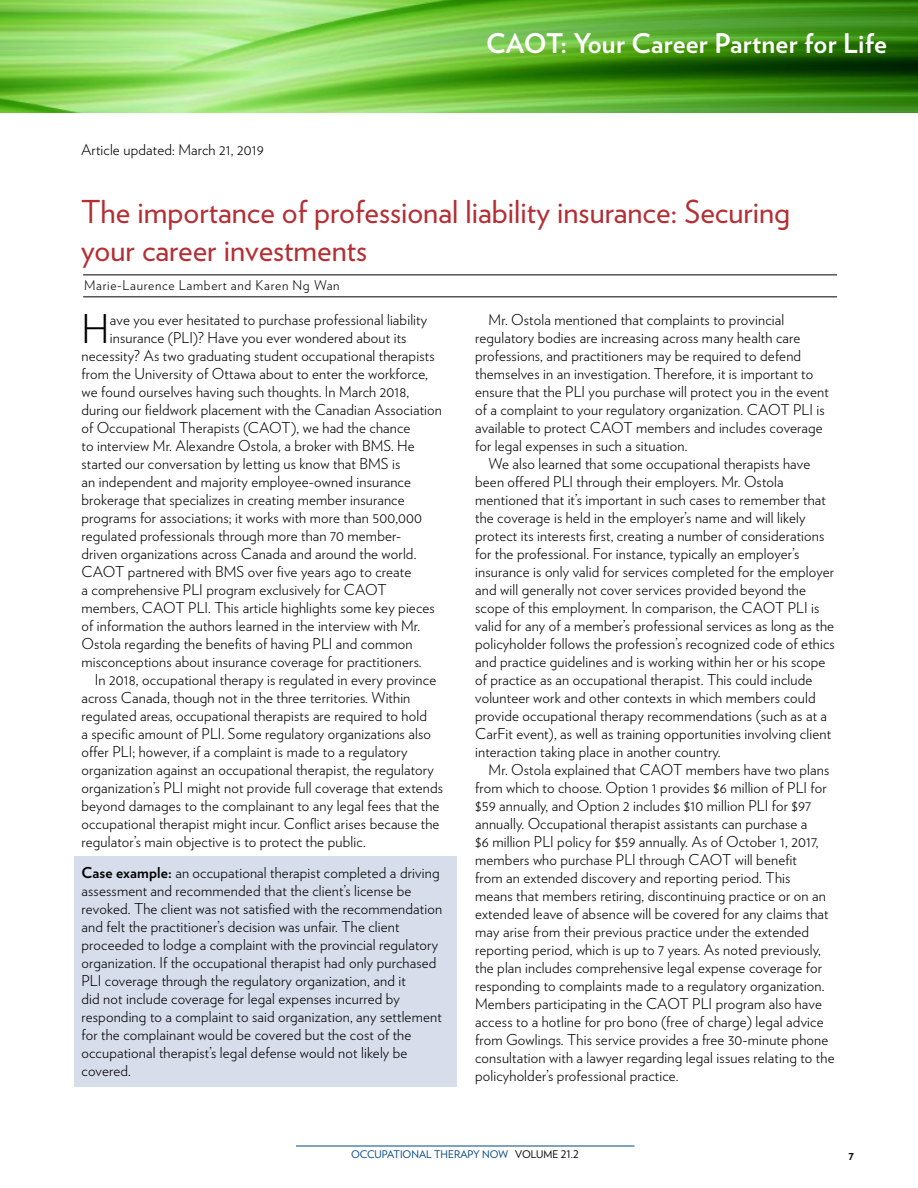
<style>
.page{position:relative;width:918px;height:1188px;background:#fff}
.page>*{position:absolute;margin:0;border:0;box-sizing:border-box;transform-origin:0 0}
.New_body_text{font:300 39.6px "Verlag";color:#000}
.t1{font:31.5px/37.8px "Verlag";color:#b42e34}
.New_body_text-2{font:700 27px "Verlag";letter-spacing:.01em;color:#fff}
.New_body_text-3{font:300 15px/18px "Verlag";letter-spacing:.01em;color:#000}
.t2{font:300 13.5px "Verlag";letter-spacing:.05em;color:#000}
.t3{font:700 12px "Verlag";color:#000}
.t4{font:10.5px "Verlag";color:#00467f}
.s1{font-weight:700}
.s2{color:#000}
</style>
<div class="page">
<hr style="left:296px;top:1146px;width:338px;height:1px;background:#00467f">
<div style="left:75px;top:857px;width:382px;height:230px;background:#d7ddeb"></div>
<hr style="left:83px;top:297px;width:754px;height:1px;background:#000">
<hr style="left:83px;top:275px;width:754px;height:1px;background:#000">
<img style="left:0;top:0;width:918px;height:112px">
<p class="New_body_text-3" style="left:81px;top:139px;width:185px">Article updated: March 21, 2019</p>
<p class="New_body_text-2" style="left:486px;top:22px;width:402px">CAOT: Your Career Partner for Life</p>
<p class="t1" style="left:81px;top:192px;width:711px">The importance of professional liability insurance: Securing your career investments</p>
<p class="t2" style="left:84px;top:276px;width:257px">Marie-Laurence Lambert and Karen Ng Wan</p>
<p class="New_body_text" style="left:81px;top:300px;width:29px">H</p>
<p class="New_body_text-3" style="left:110px;top:310px;width:319px">ave you ever hesitated to purchase professional liability</p>
<p class="New_body_text-3" style="left:110px;top:328px;width:298px">insurance (PLI)? Have you ever wondered about its</p>
<p class="New_body_text-3" style="left:81px;top:346px;width:355px">necessity? As two graduating student occupational therapists</p>
<p class="New_body_text-3" style="left:81px;top:364px;width:348px">from the University of Ottawa about to enter the workforce,</p>
<p class="New_body_text-3" style="left:81px;top:382px;width:329px">we found ourselves having such thoughts. In March 2018,</p>
<p class="New_body_text-3" style="left:81px;top:400px;width:362px">during our fieldwork placement with the Canadian Association</p>
<p class="New_body_text-3" style="left:81px;top:418px;width:331px">of Occupational Therapists (CAOT), we had the chance</p>
<p class="New_body_text-3" style="left:81px;top:436px;width:335px">to interview Mr. Alexandre Ostola, a broker with BMS. He</p>
<p class="New_body_text-3" style="left:81px;top:454px;width:320px">started our conversation by letting us know that BMS is</p>
<p class="New_body_text-3" style="left:81px;top:472px;width:331px">an independent and majority employee-owned insurance</p>
<p class="New_body_text-3" style="left:81px;top:490px;width:325px">brokerage that specializes in creating member insurance</p>
<p class="New_body_text-3" style="left:81px;top:508px;width:342px">programs for associations; it works with more than 500,000</p>
<p class="New_body_text-3" style="left:81px;top:526px;width:321px">regulated professionals through more than 70 member-</p>
<p class="New_body_text-3" style="left:81px;top:544px;width:336px">driven organizations across Canada and around the world.</p>
<p class="New_body_text-3" style="left:81px;top:562px;width:331px">CAOT partnered with BMS over five years ago to create</p>
<p class="New_body_text-3" style="left:81px;top:580px;width:307px">a comprehensive PLI program exclusively for CAOT</p>
<p class="New_body_text-3" style="left:81px;top:598px;width:355px">members, CAOT PLI. This article highlights some key pieces</p>
<p class="New_body_text-3" style="left:81px;top:616px;width:340px">of information the authors learned in the interview with Mr.</p>
<p class="New_body_text-3" style="left:81px;top:634px;width:333px">Ostola regarding the benefits of having PLI and common</p>
<p class="New_body_text-3" style="left:81px;top:652px;width:342px">misconceptions about insurance coverage for practitioners.</p>
<p class="New_body_text-3" style="left:81px;top:670px;width:363px;text-indent:14px">In 2018, occupational therapy is regulated in every province across Canada, though not in the three territories. Within regulated areas, occupational therapists are required to hold<br>a specific amount of PLI. Some regulatory organizations also offer PLI; however, if a complaint is made to a regulatory organization against an occupational therapist, the regulatory organization’s PLI might not provide full coverage that extends beyond damages to the complainant to any legal fees that the occupational therapist might incur. Conflict arises because the regulator’s main objective is to protect the public.</p>
<p class="New_body_text-3" style="left:81px;top:863px;width:362px"><span class="s1">Case example:</span> an occupational therapist completed a driving assessment and recommended that the client’s license be revoked. The client was not satisfied with the recommendation and felt the practitioner’s decision was unfair. The client proceeded to lodge a complaint with the provincial regulatory organization. If the occupational therapist had only purchased PLI coverage through the regulatory organization, and it<br>did not include coverage for legal expenses incurred by responding to a complaint to said organization, any settlement for the complainant would be covered but the cost of the occupational therapist’s legal defense would not likely be covered.</p>
<p class="New_body_text-3" style="left:475px;top:310px;width:355px;text-indent:14px">Mr. Ostola mentioned that complaints to provincial regulatory bodies are increasing across many health care professions, and practitioners may be required to defend themselves in an investigation. Therefore, it is important to ensure that the PLI you purchase will protect you in the event of a complaint to your regulatory organization. CAOT PLI is available to protect CAOT members and includes coverage for legal expenses in such a situation.</p>
<p class="New_body_text-3" style="left:475px;top:454px;width:361px;text-indent:14px">We also learned that some occupational therapists have been offered PLI through their employers. Mr. Ostola mentioned that it’s important in such cases to remember that the coverage is held in the employer’s name and will likely protect its interests first, creating a number of considerations for the professional. For instance, typically an employer’s insurance is only valid for services completed for the employer and will generally not cover services provided beyond the scope of this employment. In comparison, the CAOT PLI is valid for any of a member’s professional services as long as the policyholder follows the profession’s recognized code of ethics and practice guidelines and is working within her or his scope of practice as an occupational therapist. This could include volunteer work and other contexts in which members could provide occupational therapy recommendations (such as at a CarFit event), as well as training opportunities involving client interaction taking place in another country.</p>
<p class="New_body_text-3" style="left:475px;top:760px;width:361px;text-indent:14px">Mr. Ostola explained that CAOT members have two plans from which to choose. Option 1 provides $6 million of PLI for $59 annually, and Option 2 includes $10 million PLI for $97 annually. Occupational therapist assistants can purchase a<br>$6 million PLI policy for $59 annually. As of October 1, 2017, members who purchase PLI through CAOT will benefit<br>from an extended discovery and reporting period. This<br>means that members retiring, discontinuing practice or on an extended leave of absence will be covered for any claims that may arise from their previous practice under the extended reporting period, which is up to 7 years. As noted previously, the plan includes comprehensive legal expense coverage for responding to complaints made to a regulatory organization.<br>Members participating in the CAOT PLI program also have access to a hotline for pro bono (free of charge) legal advice from Gowlings. This service provides a free 30-minute phone consultation with a lawyer regarding legal issues relating to the policyholder’s professional practice.</p>
<p class="t4" style="left:351px;top:1147px;width:229px">OCCUPATIONAL THERAPY NOW <span class="s2">VOLUME 21.2</span></p>
<p class="t3" style="left:849px;top:1146px;width:7px">7</p>
</div>
